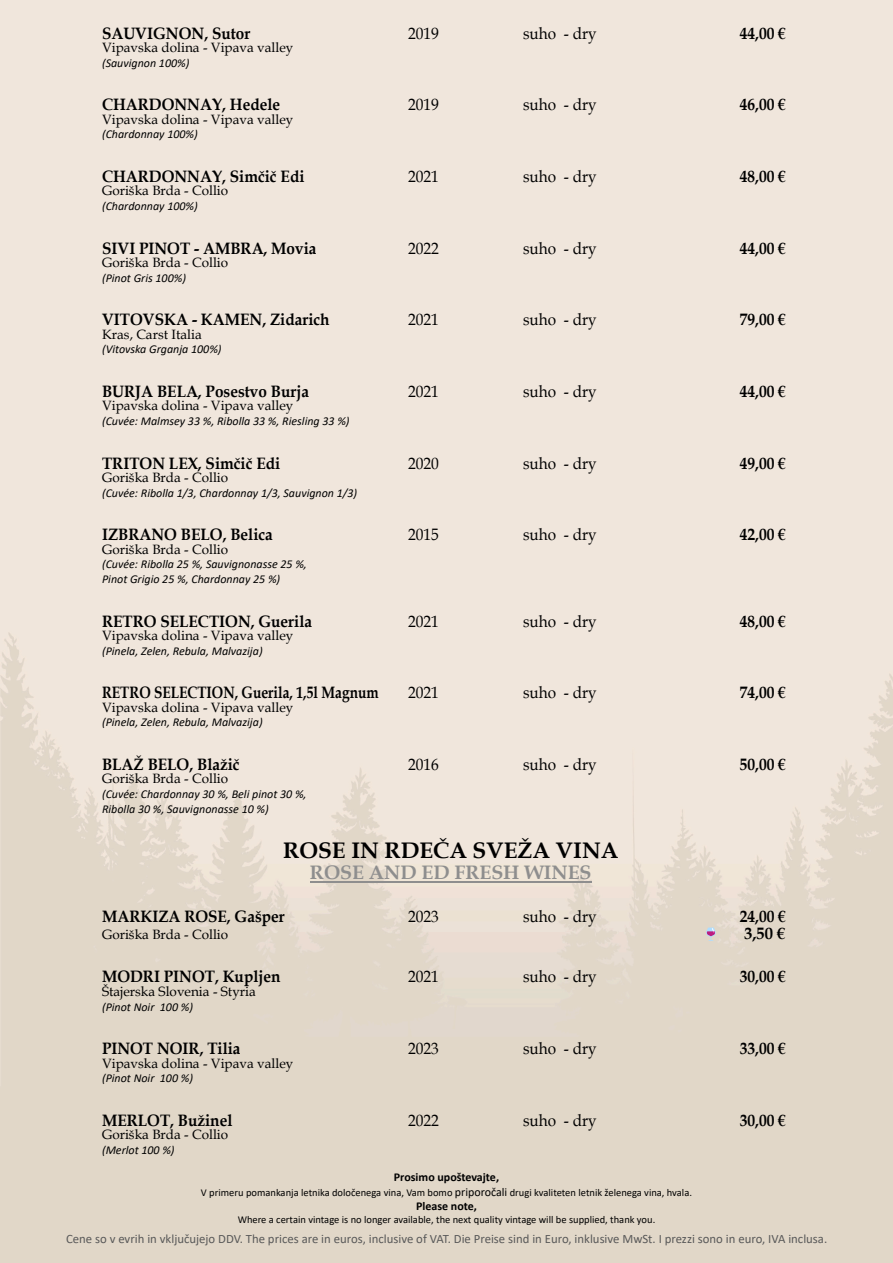
<style>
.page{position:relative;width:893px;height:1263px;background:#fff}
.page>*{position:absolute;margin:0;border:0;box-sizing:border-box;transform-origin:0 0}
.t1{font:700 22.5px "Book Antiqua";color:#000}
.t2{font:700 19.5px "Book Antiqua";color:#8e8e8e}
.t3{font:700 16.5px "Book Antiqua";color:#000;scale:.93 1}
.t4{font:16.5px "Book Antiqua";color:#000;scale:.93 1}
.t5{font:700 16.5px "Book Antiqua";color:#000;scale:.83 1}
.t6{font:700 16.5px "Book Antiqua";color:#000}
.t7{font:13.5px "Book Antiqua";color:#000}
.t8{font:12.75px "Calibri";color:#595959}
.t9{font:italic 12px/14.7px "Calibri";color:#000}
.t10{font:700 12px "Calibri";color:#000}
.t11{font:10.5px "Calibri";color:#000}
.s1{font-size:12px}
</style>
<div class="page">
<hr style="left:310px;top:881px;width:282px;height:2px;background:#8e8e8e">
<svg style="left:706px;top:927px;width:10px;height:14px"></svg>
<h3 class="t3" style="left:102px;top:27px;width:161px">SAUVIGNON, Sutor</h3>
<h3 class="t4" style="left:408px;top:27px;width:35px">2019</h3>
<h3 class="t4" style="left:523px;top:27px;width:81px">suho - dry</h3>
<h3 class="t3" style="left:740px;top:27px;width:51px">44,00 €</h3>
<p class="t7" style="left:102px;top:42px;width:193px">Vipavska dolina - Vipava valley</p>
<p class="t9" style="left:102px;top:56px;width:89px">(Sauvignon 100%)</p>
<h3 class="t3" style="left:102px;top:98px;width:193px">CHARDONNAY, Hedele</h3>
<h3 class="t4" style="left:408px;top:98px;width:35px">2019</h3>
<h3 class="t4" style="left:523px;top:98px;width:81px">suho - dry</h3>
<h3 class="t3" style="left:740px;top:98px;width:51px">46,00 €</h3>
<p class="t7" style="left:102px;top:114px;width:193px">Vipavska dolina - Vipava valley</p>
<p class="t9" style="left:102px;top:128px;width:97px">(Chardonnay 100%)</p>
<h3 class="t3" style="left:102px;top:170px;width:219px">CHARDONNAY, Simčič Edi</h3>
<h3 class="t4" style="left:408px;top:170px;width:35px">2021</h3>
<h3 class="t4" style="left:523px;top:170px;width:81px">suho - dry</h3>
<h3 class="t3" style="left:740px;top:170px;width:51px">48,00 €</h3>
<p class="t7" style="left:102px;top:186px;width:128px">Goriška Brda - Collio</p>
<p class="t9" style="left:102px;top:200px;width:97px">(Chardonnay 100%)</p>
<h3 class="t3" style="left:102px;top:242px;width:232px">SIVI PINOT - AMBRA, Movia</h3>
<h3 class="t4" style="left:408px;top:242px;width:35px">2022</h3>
<h3 class="t4" style="left:523px;top:242px;width:81px">suho - dry</h3>
<h3 class="t3" style="left:740px;top:242px;width:51px">44,00 €</h3>
<p class="t7" style="left:102px;top:257px;width:128px">Goriška Brda - Collio</p>
<p class="t9" style="left:102px;top:271px;width:85px">(Pinot Gris 100%)</p>
<h3 class="t3" style="left:102px;top:313px;width:246px">VITOVSKA - KAMEN, Zidarich</h3>
<h3 class="t4" style="left:408px;top:313px;width:35px">2021</h3>
<h3 class="t4" style="left:523px;top:313px;width:81px">suho - dry</h3>
<h3 class="t3" style="left:740px;top:313px;width:51px">79,00 €</h3>
<p class="t7" style="left:102px;top:329px;width:101px">Kras, Carst Italia</p>
<p class="t9" style="left:102px;top:343px;width:121px">(Vitovska Grganja 100%)</p>
<h3 class="t3" style="left:102px;top:385px;width:224px">BURJA BELA, Posestvo Burja</h3>
<h3 class="t4" style="left:408px;top:385px;width:35px">2021</h3>
<h3 class="t4" style="left:523px;top:385px;width:81px">suho - dry</h3>
<h3 class="t3" style="left:740px;top:385px;width:51px">44,00 €</h3>
<p class="t7" style="left:102px;top:401px;width:193px">Vipavska dolina - Vipava valley</p>
<p class="t9" style="left:102px;top:415px;width:249px">(Cuvée: Malmsey 33 %, Ribolla 33 %, Riesling 33 %)</p>
<h3 class="t3" style="left:102px;top:457px;width:193px">TRITON LEX, Simčič Edi</h3>
<h3 class="t4" style="left:408px;top:456px;width:35px">2020</h3>
<h3 class="t4" style="left:523px;top:456px;width:81px">suho - dry</h3>
<h3 class="t3" style="left:740px;top:457px;width:51px">49,00 €</h3>
<p class="t7" style="left:102px;top:472px;width:128px">Goriška Brda - Collio</p>
<p class="t9" style="left:102px;top:486px;width:257px">(Cuvée: Ribolla 1/3, Chardonnay 1/3, Sauvignon 1/3)</p>
<h3 class="t3" style="left:102px;top:528px;width:185px">IZBRANO BELO, Belica</h3>
<h3 class="t4" style="left:408px;top:528px;width:35px">2015</h3>
<h3 class="t4" style="left:523px;top:528px;width:81px">suho - dry</h3>
<h3 class="t3" style="left:740px;top:528px;width:51px">42,00 €</h3>
<p class="t7" style="left:102px;top:544px;width:128px">Goriška Brda - Collio</p>
<p class="t9" style="left:102px;top:558px;width:206px">(Cuvée: Ribolla 25 %, Sauvignonasse 25 %,<br>Pinot Grigio 25 %, Chardonnay 25 %)</p>
<h3 class="t3" style="left:102px;top:614px;width:227px">RETRO SELECTION, Guerila</h3>
<h3 class="t4" style="left:408px;top:614px;width:35px">2021</h3>
<h3 class="t4" style="left:523px;top:614px;width:81px">suho - dry</h3>
<h3 class="t3" style="left:740px;top:614px;width:51px">48,00 €</h3>
<p class="t7" style="left:102px;top:630px;width:193px">Vipavska dolina - Vipava valley</p>
<p class="t9" style="left:102px;top:644px;width:162px">(Pinela, Zelen, Rebula, Malvazija)</p>
<h3 class="t5" style="left:102px;top:686px;width:335px">RETRO SELECTION, Guerila, 1,5l Magnum</h3>
<h3 class="t4" style="left:408px;top:686px;width:35px">2021</h3>
<h3 class="t4" style="left:523px;top:686px;width:81px">suho - dry</h3>
<h3 class="t3" style="left:740px;top:686px;width:51px">74,00 €</h3>
<p class="t7" style="left:102px;top:702px;width:193px">Vipavska dolina - Vipava valley</p>
<p class="t9" style="left:102px;top:716px;width:162px">(Pinela, Zelen, Rebula, Malvazija)</p>
<h3 class="t3" style="left:102px;top:758px;width:150px">BLAŽ BELO, Blažič</h3>
<h3 class="t4" style="left:408px;top:758px;width:35px">2016</h3>
<h3 class="t4" style="left:523px;top:758px;width:81px">suho - dry</h3>
<h3 class="t3" style="left:740px;top:758px;width:51px">50,00 €</h3>
<p class="t7" style="left:102px;top:773px;width:128px">Goriška Brda - Collio</p>
<p class="t9" style="left:102px;top:788px;width:206px">(Cuvée: Chardonnay 30 %, Beli pinot 30 %,<br>Ribolla 30 %, Sauvignonasse 10 %)</p>
<h1 class="t1" style="left:283px;top:841px;width:336px">ROSE IN RDEČA SVEŽA VINA</h1>
<h2 class="t2" style="left:310px;top:865px;width:283px">ROSE AND ED FRESH WINES</h2>
<h3 class="t3" style="left:102px;top:910px;width:198px">MARKIZA ROSE, Gašper</h3>
<h3 class="t4" style="left:408px;top:910px;width:35px">2023</h3>
<h3 class="t4" style="left:523px;top:910px;width:81px">suho - dry</h3>
<h3 class="t3" style="left:740px;top:910px;width:51px">24,00 €</h3>
<p class="t7" style="left:102px;top:929px;width:128px">Goriška Brda - Collio</p>
<h3 class="t6" style="left:744px;top:927px;width:43px">3,50 €</h3>
<h3 class="t3" style="left:102px;top:970px;width:194px">MODRI PINOT, Kupljen</h3>
<h3 class="t4" style="left:408px;top:970px;width:35px">2021</h3>
<h3 class="t4" style="left:523px;top:970px;width:81px">suho - dry</h3>
<h3 class="t3" style="left:740px;top:970px;width:51px">30,00 €</h3>
<p class="t7" style="left:102px;top:986px;width:155px">Štajerska Slovenia - Styria</p>
<p class="t9" style="left:102px;top:1000px;width:93px">(Pinot Noir 100 %)</p>
<h3 class="t3" style="left:102px;top:1042px;width:150px">PINOT NOIR, Tilia</h3>
<h3 class="t4" style="left:408px;top:1042px;width:35px">2023</h3>
<h3 class="t4" style="left:523px;top:1042px;width:81px">suho - dry</h3>
<h3 class="t3" style="left:740px;top:1042px;width:51px">33,00 €</h3>
<p class="t7" style="left:102px;top:1058px;width:193px">Vipavska dolina - Vipava valley</p>
<p class="t9" style="left:102px;top:1072px;width:93px">(Pinot Noir 100 %)</p>
<h3 class="t3" style="left:102px;top:1114px;width:142px">MERLOT, Bužinel</h3>
<h3 class="t4" style="left:408px;top:1114px;width:35px">2022</h3>
<h3 class="t4" style="left:523px;top:1114px;width:81px">suho - dry</h3>
<h3 class="t3" style="left:740px;top:1114px;width:51px">30,00 €</h3>
<p class="t7" style="left:102px;top:1129px;width:128px">Goriška Brda - Collio</p>
<p class="t9" style="left:102px;top:1143px;width:74px">(Merlot 100 %)</p>
<p class="t10" style="left:394px;top:1172px;width:107px">Prosimo upoštevajte,</p>
<p class="t11" style="left:201px;top:1188px;width:493px">V primeru pomankanja letnika določenega vina, Vam bomo <span class="s1">priporočali</span> drugi kvaliteten letnik želenega vina, hvala.</p>
<p class="t10" style="left:416px;top:1201px;width:62px">Please note,</p>
<p class="t11" style="left:238px;top:1215px;width:419px">Where a certain vintage is no longer available, the next quality vintage will be supplied, thank you.</p>
<p class="t8" style="left:66px;top:1234px;width:763px">Cene so v evrih in vključujejo DDV. The prices are in euros, inclusive of VAT. Die Preise sind in Euro, inklusive MwSt. I prezzi sono in euro, IVA inclusa.</p>
</div>
